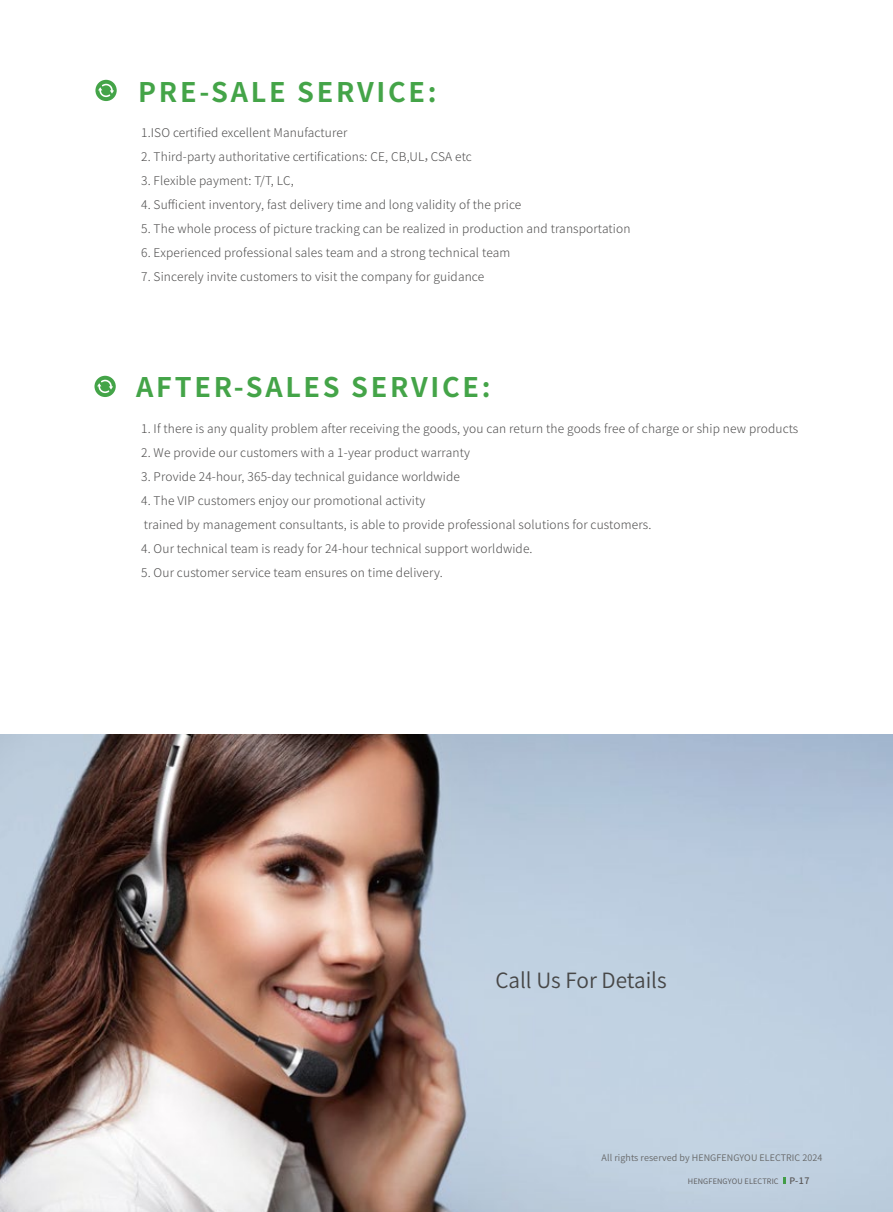
<style>
.page{position:relative;width:893px;height:1212px;background:#fff}
.page>*{position:absolute;margin:0;border:0;box-sizing:border-box;transform-origin:0 0}
.t1{font:700 27px "Source Han Sans CN";letter-spacing:.1em;color:#44a448}
.t2{font:21px "Source Han Sans CN";color:#474747}
.t3{font:300 12px/24px "Source Han Sans CN";letter-spacing:.01em;color:#4e4d4d}
.t4{font:9px "Source Han Sans CN";letter-spacing:.01em;color:#666767}
.t5{font:7.5px "Source Han Sans CN";letter-spacing:.02em;color:#595757}
.s1{font-weight:500;font-size:9px}
</style>
<div class="page">
<img style="left:0;top:734px;width:893px;height:478px">
<svg style="left:783px;top:1177px;width:2px;height:7px"></svg>
<svg style="left:95px;top:80px;width:22px;height:21px"></svg>
<svg style="left:98px;top:84px;width:16px;height:13px"></svg>
<svg style="left:94px;top:376px;width:22px;height:21px"></svg>
<svg style="left:97px;top:380px;width:16px;height:13px"></svg>
<h1 class="t1" style="left:138px;top:77px;width:300px">PRE-SALE SERVICE:</h1>
<p class="t3" style="left:141px;top:121px;width:208px">1.ISO certified excellent Manufacturer</p>
<p class="t3" style="left:141px;top:145px;width:332px">2. Third-party authoritative certifications: CE, CB,UL，CSA etc</p>
<p class="t3" style="left:141px;top:169px;width:154px">3. Flexible payment: T/T, LC,</p>
<p class="t3" style="left:141px;top:193px;width:382px">4. Sufficient inventory, fast delivery time and long validity of the price</p>
<p class="t3" style="left:141px;top:217px;width:491px">5. The whole process of picture tracking can be realized in production and transportation</p>
<p class="t3" style="left:141px;top:241px;width:371px">6. Experienced professional sales team and a strong technical team</p>
<p class="t3" style="left:141px;top:265px;width:345px">7. Sincerely invite customers to visit the company for guidance</p>
<h1 class="t1" style="left:136px;top:372px;width:356px">AFTER-SALES SERVICE:</h1>
<p class="t3" style="left:141px;top:416px;width:659px">1. If there is any quality problem after receiving the goods, you can return the goods free of charge or ship new products</p>
<p class="t3" style="left:141px;top:440px;width:330px">2. We provide our customers with a 1-year product warranty</p>
<p class="t3" style="left:141px;top:464px;width:320px">3. Provide 24-hour, 365-day technical guidance worldwide</p>
<p class="t3" style="left:141px;top:488px;width:512px">4. The VIP customers enjoy our promotional activity<br>trained by management consultants, is able to provide professional solutions for customers.</p>
<p class="t3" style="left:141px;top:536px;width:393px">4. Our technical team is ready for 24-hour technical support worldwide.</p>
<p class="t3" style="left:141px;top:560px;width:303px">5. Our customer service team ensures on time delivery.</p>
<h2 class="t2" style="left:495px;top:968px;width:173px">Call Us For Details</h2>
<p class="t4" style="left:602px;top:1152px;width:222px">All rights reserved by HENGFENGYOU ELECTRIC 2024</p>
<p class="t5" style="left:688px;top:1177px;width:123px">HENGFENGYOU ELECTRIC <span class="s1">P-17</span></p>
</div>
